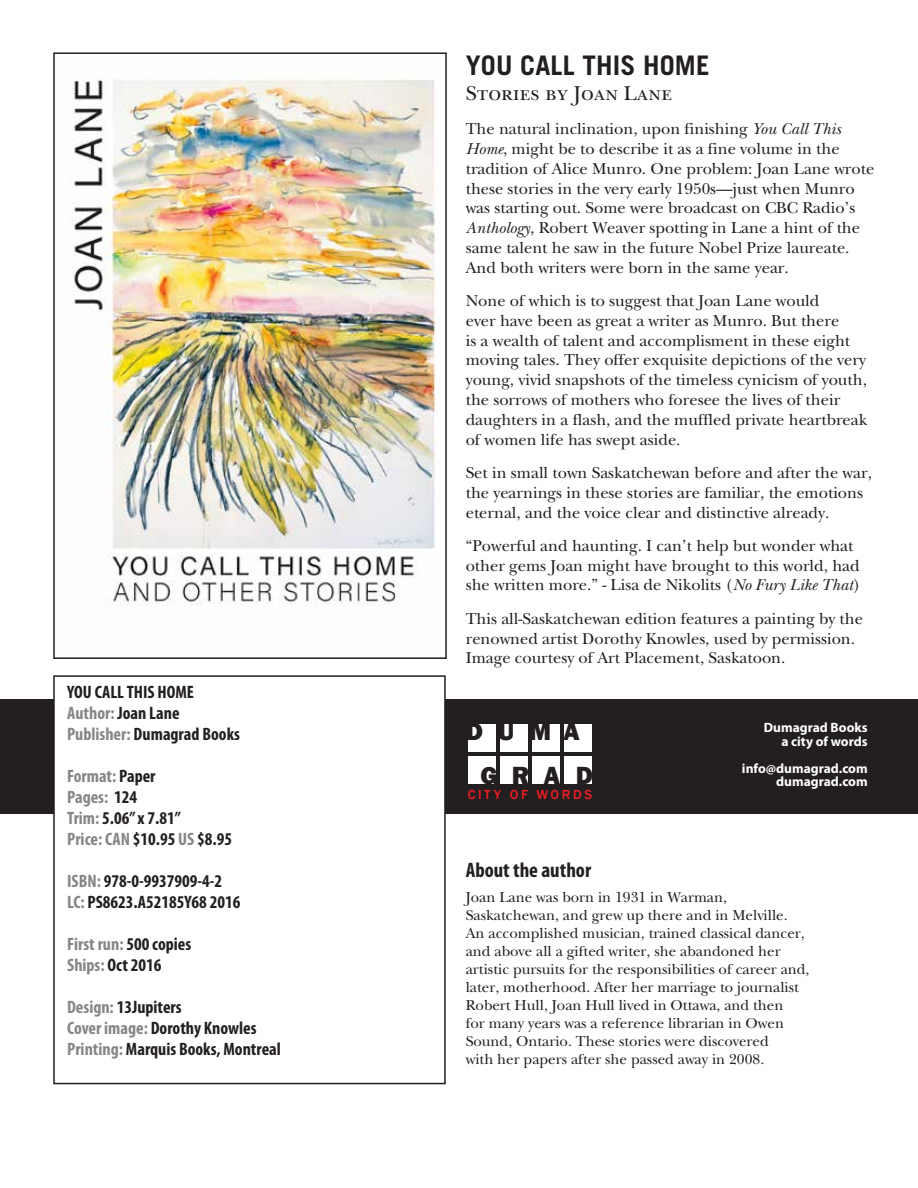
<style>
.page{position:relative;width:918px;height:1188px;background:#fff}
.page>*{position:absolute;margin:0;border:0;box-sizing:border-box;transform-origin:0 0}
.t1{font:700 27px "Trade Gothic LT Pro";letter-spacing:.005em;color:#231f20}
.t2{font:800 25.5px/44px "Franklin Gothic";color:#231f20;text-align:center}
.t3{font:21px "New Baskerville SC";color:#231f20}
.t4{font:700 condensed 21px "Myriad Pro";color:#231f20}
.t5{font:700 condensed 18px/21px "Myriad Pro";color:#231f20}
.t6{font:16.5px/19.8px "New Baskerville";color:#231f20}
.t7{font:15px/18px "New Baskerville";color:#231f20}
.t8{font:700 13.5px/13.5px "Myriad Pro";color:#fff;text-align:right}
.t9{font:500 13.5px "Franklin Gothic";letter-spacing:.19em;color:#ed1d24}
.s1{color:#848688}
.s2{font-family:"New Baskerville Std";font-style:italic}
</style>
<div class="page">
<div style="left:0;top:699px;width:918px;height:115px;background:#231f20"></div>
<div style="left:54px;top:676px;width:391px;height:408px;background:#fff"></div>
<div style="left:53px;top:675px;width:393px;height:409px;border:2px solid #231f20"></div>
<img style="left:71px;top:79px;width:365px;height:527px">
<div style="left:53px;top:52px;width:394px;height:607px;border:2px solid #231f20"></div>
<div style="left:468px;top:724px;width:27px;height:28px;background:#fff"></div>
<div style="left:468px;top:756px;width:27px;height:28px;background:#fff"></div>
<div style="left:500px;top:724px;width:28px;height:28px;background:#fff"></div>
<div style="left:500px;top:756px;width:28px;height:28px;background:#fff"></div>
<div style="left:532px;top:724px;width:28px;height:28px;background:#fff"></div>
<div style="left:532px;top:756px;width:28px;height:28px;background:#fff"></div>
<div style="left:564px;top:724px;width:28px;height:28px;background:#fff"></div>
<div style="left:564px;top:756px;width:28px;height:28px;background:#fff"></div>
<p class="t5" style="left:67px;top:681px;width:174px">YOU CALL THIS HOME<br><span class="s1">Author:</span> Joan Lane<br><span class="s1">Publisher:</span> Dumagrad Books</p>
<p class="t5" style="left:67px;top:765px;width:166px"><span class="s1">Format:</span> Paper<br><span class="s1">Pages:</span> 124<br><span class="s1">Trim:</span> 5.06” x 7.81”<br><span class="s1">Price: CAN</span> $10.95 <span class="s1">US</span> $8.95</p>
<p class="t5" style="left:67px;top:870px;width:175px"><span class="s1">ISBN:</span> 978-0-9937909-4-2<br><span class="s1">LC:</span> PS8623.A52185Y68 2016</p>
<p class="t5" style="left:67px;top:933px;width:126px"><span class="s1">First run:</span> 500 copies<br><span class="s1">Ships:</span> Oct 2016</p>
<p class="t5" style="left:67px;top:996px;width:215px"><span class="s1">Design:</span> 13Jupiters<br><span class="s1">Cover image:</span> Dorothy Knowles<br><span class="s1">Printing:</span> Marquis Books, Montreal</p>
<h1 class="t1" style="left:466px;top:49px;width:245px">YOU CALL THIS HOME</h1>
<p class="t3" style="left:466px;top:81px;width:208px">Stories by Joan Lane</p>
<p class="t6" style="left:466px;top:119px;width:410px">The natural inclination, upon finishing <span class="s2">You Call This Home</span>, might be to describe it as a fine volume in the tradition of Alice Munro. One problem: Joan Lane wrote these stories in the very early 1950s—just when Munro was starting out. Some were broadcast on CBC Radio’s <span class="s2">Anthology</span>, Robert Weaver spotting in Lane a hint of the same talent he saw in the future Nobel Prize laureate.<br>And both writers were born in the same year.</p>
<p class="t6" style="left:466px;top:291px;width:403px">None of which is to suggest that Joan Lane would<br>ever have been as great a writer as Munro. But there<br>is a wealth of talent and accomplisment in these eight moving tales. They offer exquisite depictions of the very young, vivid snapshots of the timeless cynicism of youth, the sorrows of mothers who foresee the lives of their daughters in a flash, and the muffled private heartbreak of women life has swept aside.</p>
<p class="t6" style="left:466px;top:463px;width:408px">Set in small town Saskatchewan before and after the war, the yearnings in these stories are familiar, the emotions eternal, and the voice clear and distinctive already.</p>
<p class="t6" style="left:466px;top:536px;width:396px">“Powerful and haunting. I can’t help but wonder what other gems Joan might have brought to this world, had she written more.” - Lisa de Nikolits (<span class="s2">No Fury Like That</span>)</p>
<p class="t6" style="left:466px;top:609px;width:399px">This all-Saskatchewan edition features a painting by the renowned artist Dorothy Knowles, used by permission.<br>Image courtesy of Art Placement, Saskatoon.</p>
<h2 class="t2" style="left:466px;top:710px;width:34px">D<br>G</h2>
<h2 class="t2" style="left:498px;top:710px;width:33px">U<br>R</h2>
<h2 class="t2" style="left:530px;top:710px;width:32px">M<br>A</h2>
<h2 class="t2" style="left:564px;top:710px;width:31px">A<br>D</h2>
<p class="t9" style="left:468px;top:786px;width:126px">CITY OF WORDS</p>
<p class="t8" style="left:764px;top:721px;width:105px">Dumagrad Books a city of words</p>
<p class="t8" style="left:742px;top:761px;width:127px">info@dumagrad.com dumagrad.com</p>
<p class="t4" style="left:466px;top:857px;width:127px">About the author</p>
<p class="t7" style="left:466px;top:888px;width:345px">Joan Lane was born in 1931 in Warman, Saskatchewan, and grew up there and in Melville.<br>An accomplished musician, trained classical dancer, and above all a gifted writer, she abandoned her artistic pursuits for the responsibilities of career and, later, motherhood. After her marriage to journalist Robert Hull, Joan Hull lived in Ottawa, and then<br>for many years was a reference librarian in Owen Sound, Ontario. These stories were discovered<br>with her papers after she passed away in 2008.</p>
</div>
